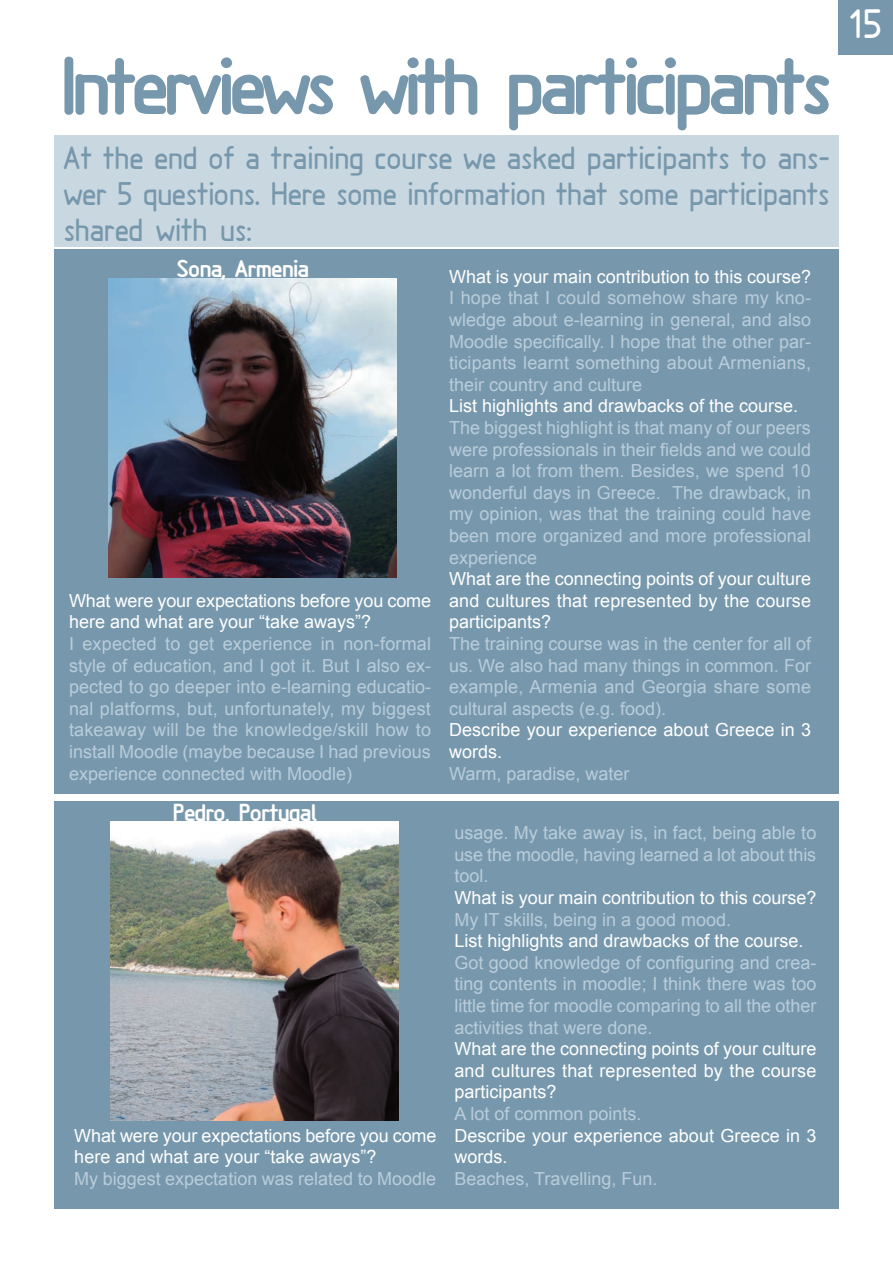
<style>
.page{position:relative;width:893px;height:1263px;background:#fff}
.page>*{position:absolute;margin:0;border:0;box-sizing:border-box;transform-origin:0 0}
.t1{font:75px "ISO Prop OE Bold";letter-spacing:-.04em;color:#7798ac}
.t2{font:37.5px "ISO Prop OE";color:#fff}
.t3{font:30px/36px "ISO Prop OE";letter-spacing:-.01em;color:#7798ac;text-align:justify}
.t4{font:22.5px "ISO Prop OE Bold";color:#fff}
.t5{font:18px/21.6px "Arial";color:#b9ccda;text-align:justify}
.t6{font:18px/21.6px "Arial";color:#fff}
</style>
<div class="page">
<div style="left:54px;top:249px;width:785px;height:545px;background:#7798ac"></div>
<img style="left:109px;top:279px;width:287px;height:299px">
<div style="left:54px;top:135px;width:785px;height:112px;background:#c9d7e1"></div>
<div style="left:54px;top:801px;width:785px;height:408px;background:#7798ac"></div>
<img style="left:111px;top:822px;width:287px;height:298px">
<div style="left:839px;top:0;width:54px;height:54px;background:#7798ac"></div>
<h1 class="t1" style="left:62px;top:42px;width:771px">Interviews with participants</h1>
<h3 class="t3" style="left:64px;top:140px;width:768px">At the end of a training course we asked participants to ans&shy;wer 5 questions. Here some information that some participants shared with us:</h3>
<p class="t4" style="left:177px;top:255px;width:133px">Sona, Armenia</p>
<p class="t6" style="left:69px;top:590px;width:364px">What were your expectations before you come here and what are your “take aways”?</p>
<p class="t5" style="left:69px;top:633px;width:364px">I expected to get experience in non-formal style of education, and I got it. But I also ex&shy;pected to go deeper into e-learning educatio&shy;nal platforms, but, unfortunately, my biggest takeaway will be the knowledge/skill how to install Moodle (maybe because I had previous experience connected with Moodle)</p>
<p class="t4" style="left:173px;top:799px;width:145px">Pedro, Portugal</p>
<p class="t6" style="left:74px;top:1124px;width:364px">What were your expectations before you come here and what are your “take aways”?</p>
<p class="t5" style="left:74px;top:1168px;width:363px">My biggest expectation was related to Moodle</p>
<p class="t6" style="left:449px;top:266px;width:363px">What is your main contribution to this course?</p>
<p class="t5" style="left:449px;top:287px;width:364px">I hope that I could somehow share my kno&shy;wledge about e-learning in general, and also Moodle specifically. I hope that the other par&shy;ticipants learnt something about Armenians, their country and culture</p>
<p class="t6" style="left:449px;top:395px;width:351px">List highlights and drawbacks of the course.</p>
<p class="t5" style="left:449px;top:417px;width:364px">The biggest highlight is that many of our peers were professionals in their fields and we could learn a lot from them. Besides, we spend 10 wonderful days in Greece. The drawback, in my opinion, was that the training could have been more organized and more professional experience</p>
<p class="t6" style="left:449px;top:568px;width:364px;text-align:justify">What are the connecting points of your culture and cultures that represented by the course participants?</p>
<p class="t5" style="left:449px;top:633px;width:364px">The training course was in the center for all of us. We also had many things in common. For example, Armenia and Georgia share some cultural aspects (e.g. food).</p>
<p class="t6" style="left:449px;top:719px;width:364px">Describe your experience about Greece in 3 words.</p>
<p class="t5" style="left:449px;top:762px;width:182px">Warm, paradise, water</p>
<p class="t5" style="left:454px;top:822px;width:363px">usage. My take away is, in fact, being able to use the moodle, having learned a lot about this tool.</p>
<p class="t6" style="left:454px;top:887px;width:363px">What is your main contribution to this course?</p>
<p class="t5" style="left:454px;top:908px;width:278px">My IT skills, being in a good mood.</p>
<p class="t6" style="left:454px;top:930px;width:351px">List highlights and drawbacks of the course.</p>
<p class="t5" style="left:454px;top:952px;width:364px">Got good knowledge of configuring and crea&shy;ting contents in moodle; I think there was too little time for moodle comparing to all the other activities that were done.</p>
<p class="t6" style="left:454px;top:1038px;width:364px;text-align:justify">What are the connecting points of your culture and cultures that represented by the course participants?</p>
<p class="t5" style="left:454px;top:1103px;width:189px">A lot of common points.</p>
<p class="t6" style="left:454px;top:1124px;width:364px">Describe your experience about Greece in 3 words.</p>
<p class="t5" style="left:454px;top:1168px;width:205px">Beaches, Travelling, Fun.</p>
<h2 class="t2" style="left:850px;top:2px;width:34px">15</h2>
</div>
